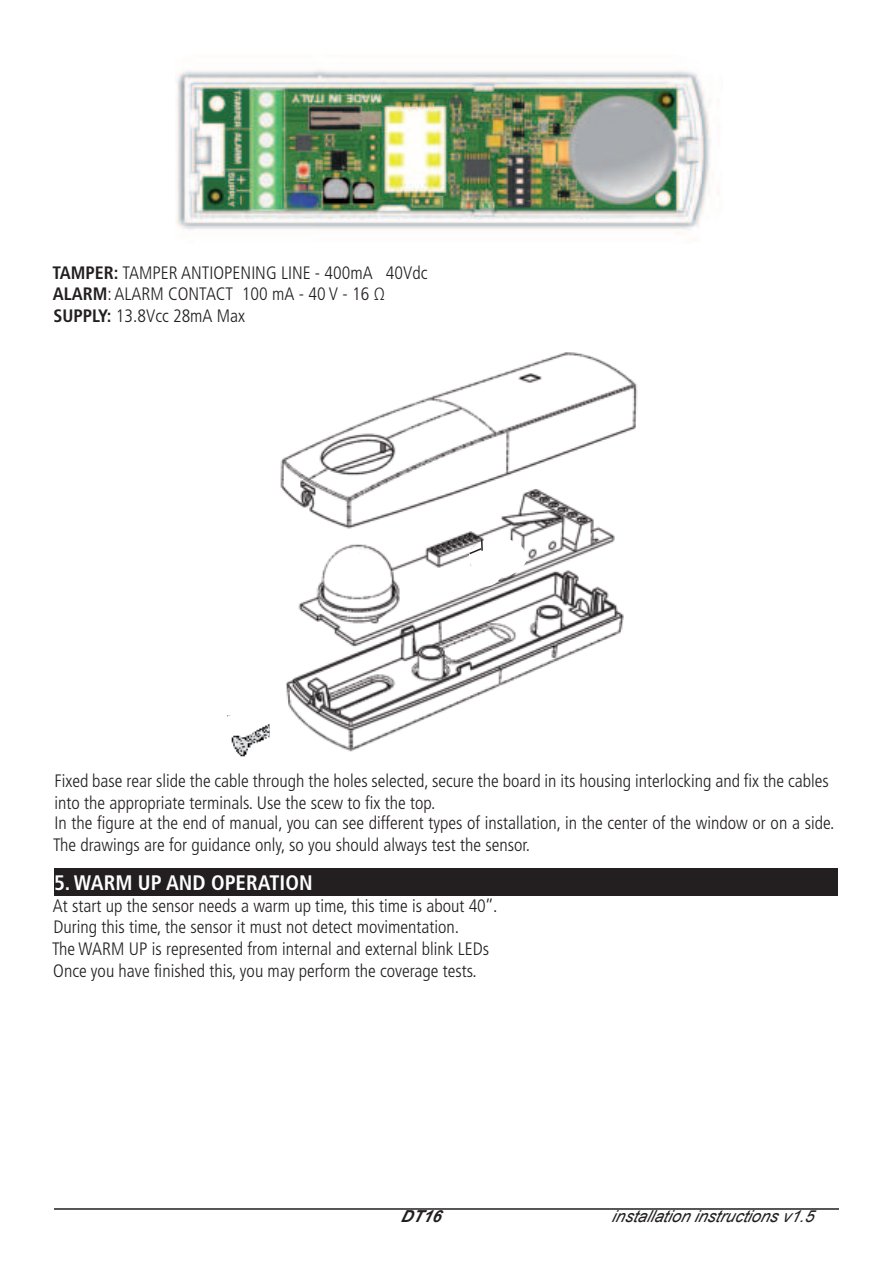
<style>
.page{position:relative;width:893px;height:1263px;background:#fff}
.page>*{position:absolute;margin:0;border:0;box-sizing:border-box;transform-origin:0 0}
.t1{font:700 condensed 21px "Frutiger LT Std";color:#fff}
.t2{font:300 condensed 18px/21.6px "Frutiger LT Std";color:#231f20}
.t3{font:italic 16.5px "Arial";color:#231f20}
.t4{font:italic 700 16.5px "Arial";color:#231f20}
.s1{font-weight:700}
</style>
<div class="page">
<hr style="left:54px;top:1208px;width:785px;height:2px;background:#231f20">
<div style="left:54px;top:868px;width:783px;height:28px;background:#231f20"></div>
<img style="left:231px;top:724px;width:39px;height:33px">
<img style="left:280px;top:352px;width:358px;height:400px">
<div style="left:470px;top:539px;width:56px;height:37px;background:#fff;border-radius:50%"></div>
<div style="left:469px;top:538px;width:58px;height:39px;border:2px solid #fff;border-radius:50%"></div>
<div style="left:467px;top:562px;width:33px;height:24px;background:#fff;border-radius:50%"></div>
<div style="left:467px;top:561px;width:34px;height:26px;border:2px solid #fff;border-radius:50%"></div>
<svg style="left:468px;top:540px;width:15px;height:15px"></svg>
<img style="left:176px;top:70px;width:543px;height:160px">
<p class="t2" style="left:52px;top:263px;width:377px"><span class="s1">TAMPER:</span> TAMPER ANTIOPENING LINE - 400mA 40Vdc<br><span class="s1">ALARM</span>: ALARM CONTACT 100 mA - 40 V - 16 Ω<br><span class="s1">SUPPLY:</span> 13.8Vcc 28mA Max</p>
<p class="t2" style="left:54px;top:772px;width:776px">Fixed base rear slide the cable through the holes selected, secure the board in its housing interlocking and fix the cables into the appropriate terminals. Use the scew to fix the top.</p>
<p class="t2" style="left:53px;top:814px;width:783px">In the figure at the end of manual, you can see different types of installation, in the center of the window or on a side.<br>The drawings are for guidance only, so you should always test the sensor.</p>
<p class="t1" style="left:54px;top:874px;width:260px">5. WARM UP AND OPERATION</p>
<p class="t2" style="left:52px;top:896px;width:447px">At start up the sensor needs a warm up time, this time is about 40’’.<br>During this time, the sensor it must not detect movimentation.<br>The WARM UP is represented from internal and external blink LEDs Once you have finished this, you may perform the coverage tests.</p>
<p class="t4" style="left:400px;top:1210px;width:42px">DT16</p>
<p class="t3" style="left:612px;top:1210px;width:203px">installation instructions v 1.5</p>
</div>
